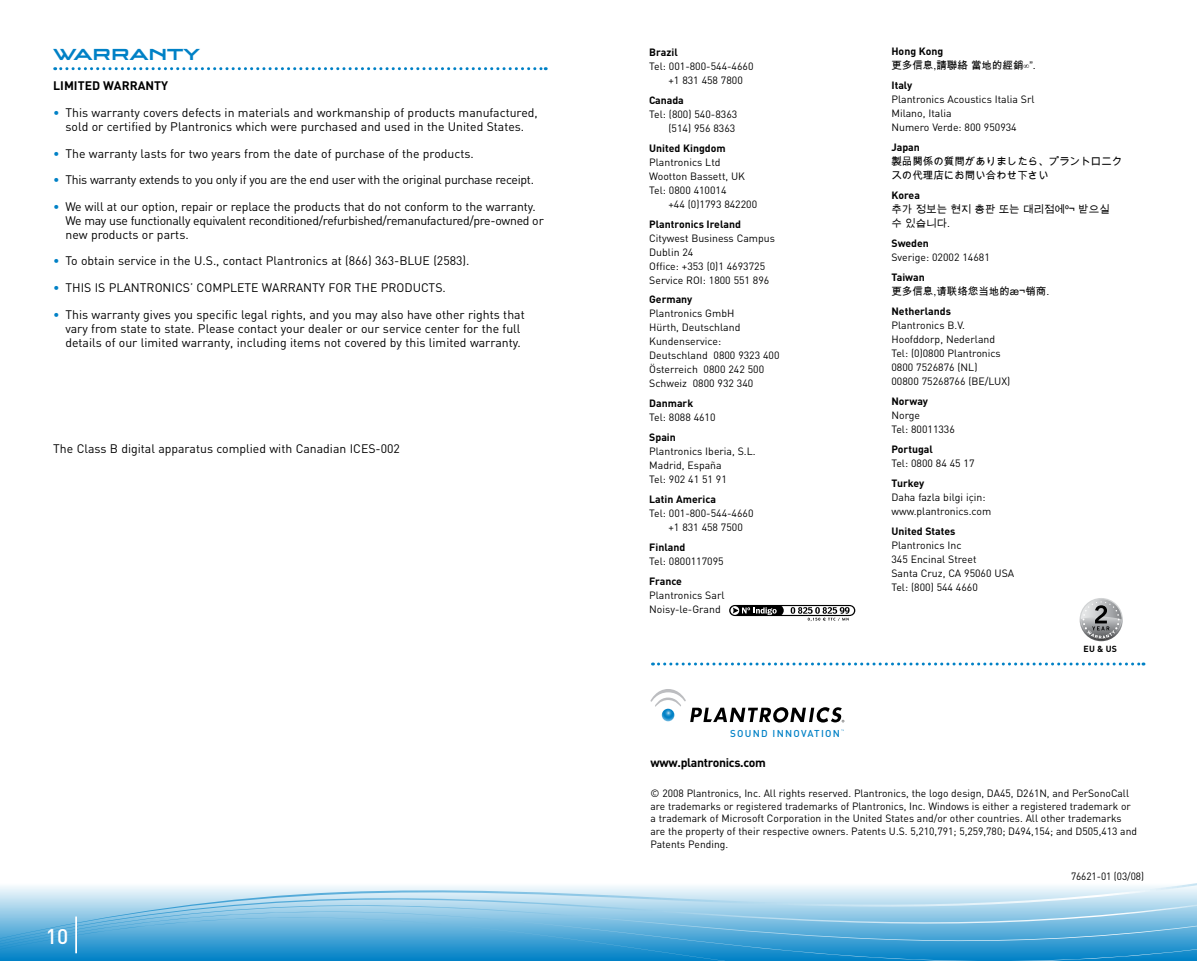
<style>
.page{position:relative;width:1197px;height:961px;background:#fff}
.page>*{position:absolute;margin:0;border:0;box-sizing:border-box;transform-origin:0 0}
.t1{font:500 21px "DIN";color:#fff}
.t2{font:700 16.62px "Q Type Ext";letter-spacing:-.015em;color:#0081c6}
.t3{font:12.25px/14px "DIN";color:#000;text-align:center}
.t4{font:12.25px/14px "DIN";letter-spacing:-.025em;color:#000}
.t5{font:700 12.25px "DIN";letter-spacing:-.025em;color:#000}
.t6{font:700 12.25px "DIN";color:#000}
.t7{font:10.5px/14px "DIN";color:#000}
.t8{font:700 10.5px "DIN";color:#000}
.t9{font:10.5px/14px "Arial Unicode";color:#000}
.t10{font:10.5px "DIN";color:#000;scale:.95 1}
.t11{font:500 9.8px "DIN";letter-spacing:.125em;color:#0081c6}
.t12{font:700 8.75px "DIN";color:#000}
.s1{color:#0081c6}
</style>
<div class="page">
<svg style="left:0;top:883px;width:1197px;height:14px"></svg>
<svg style="left:0;top:897px;width:1197px;height:14px;background:#b3d9ee"></svg>
<svg style="left:0;top:911px;width:1197px;height:50px;background:#59adda"></svg>
<svg style="left:0;top:915px;width:725px;height:46px;background:#46a3d5"></svg>
<svg style="left:55px;top:67px;width:491px;height:3px"></svg>
<svg style="left:651px;top:689px;width:193px;height:33px"></svg>
<svg style="left:1080px;top:598px;width:43px;height:43px"></svg>
<svg style="left:1081px;top:599px;width:41px;height:41px"></svg>
<svg style="left:729px;top:605px;width:126px;height:16px"></svg>
<svg style="left:652px;top:662px;width:492px;height:3px"></svg>
<hr style="left:75px;top:916px;width:2px;height:37px;background:#fff">
<h2 class="t2" style="left:53px;top:45px;width:148px">WARRANTY</h2>
<p class="t6" style="left:53px;top:78px;width:117px">LIMITED WARRANTY</p>
<p class="t3" style="left:53px;top:105px;width:486px"><span class="s1">•</span> This warranty covers defects in materials and workmanship of products manufactured, sold or certified by Plantronics which were purchased and used in the United States.</p>
<p class="t3" style="left:53px;top:146px;width:422px"><span class="s1">•</span> The warranty lasts for two years from the date of purchase of the products.</p>
<p class="t4" style="left:53px;top:172px;width:482px"><span class="s1">•</span> This warranty extends to you only if you are the end user with the original purchase receipt.</p>
<p class="t4" style="left:65px;top:199px;width:480px;text-indent:-12px"><span class="s1">•</span> We will at our option, repair or replace the products that do not conform to the warranty.<br>We may use functionally equivalent reconditioned/refurbished/remanufactured/pre-owned or new products or parts.</p>
<p class="t3" style="left:53px;top:254px;width:418px"><span class="s1">•</span> To obtain service in the U.S., contact Plantronics at (866) 363-BLUE (2583).</p>
<p class="t3" style="left:53px;top:280px;width:394px"><span class="s1">•</span> THIS IS PLANTRONICS’ COMPLETE WARRANTY FOR THE PRODUCTS.</p>
<p class="t3" style="left:65px;top:307px;width:461px;text-align:left;text-indent:-12px"><span class="s1">•</span> This warranty gives you specific legal rights, and you may also have other rights that vary from state to state. Please contact your dealer or our service center for the full details of our limited warranty, including items not covered by this limited warranty.</p>
<p class="t3" style="left:53px;top:441px;width:348px">The Class B digital apparatus complied with Canadian ICES-002</p>
<h1 class="t1" style="left:57px;top:915px;width:13px">0</h1>
<h1 class="t1" style="left:46px;top:923px;width:24px">10</h1>
<p class="t8" style="left:649px;top:45px;width:30px">Brazil</p>
<p class="t7" style="left:669px;top:59px;width:87px;text-indent:-19px">Tel: 001-800-544-4660 +1 831 458 7800</p>
<p class="t8" style="left:649px;top:93px;width:36px">Canada</p>
<p class="t7" style="left:649px;top:107px;width:90px;text-align:right">Tel: (800) 540-8363 (514) 956 8363</p>
<p class="t8" style="left:649px;top:141px;width:78px">United Kingdom</p>
<p class="t7" style="left:649px;top:154px;width:97px">Plantronics Ltd<br>Wootton Bassett, UK<br>Tel: 0800 410014</p>
<p class="t7" style="left:669px;top:196px;width:90px">+44 (0)1793 842200</p>
<p class="t8" style="left:649px;top:217px;width:93px">Plantronics Ireland</p>
<p class="t7" style="left:649px;top:230px;width:127px">Citywest Business Campus<br>Dublin 24<br>Office: +353 (0)1 4693725<br>Service ROI: 1800 551 896</p>
<p class="t8" style="left:649px;top:293px;width:45px">Germany</p>
<p class="t7" style="left:649px;top:306px;width:132px">Plantronics GmbH<br>Hürth, Deutschland<br>Kundenservice:<br>Deutschland 0800 9323 400<br>Österreich 0800 242 500<br>Schweiz 0800 932 340</p>
<p class="t8" style="left:649px;top:397px;width:45px">Danmark</p>
<p class="t7" style="left:649px;top:410px;width:68px">Tel: 8088 4610</p>
<p class="t8" style="left:649px;top:431px;width:28px">Spain</p>
<p class="t7" style="left:649px;top:444px;width:108px">Plantronics Iberia, S.L.<br>Madrid, España<br>Tel: 902 41 51 91</p>
<p class="t8" style="left:649px;top:493px;width:68px">Latin America</p>
<p class="t7" style="left:669px;top:506px;width:87px;text-indent:-19px">Tel: 001-800-544-4660 +1 831 458 7500</p>
<p class="t8" style="left:649px;top:541px;width:38px">Finland</p>
<p class="t7" style="left:649px;top:554px;width:76px">Tel: 0800117095</p>
<p class="t8" style="left:649px;top:575px;width:34px">France</p>
<p class="t7" style="left:649px;top:588px;width:77px">Plantronics Sarl<br>Noisy-le-Grand</p>
<p class="t11" style="left:730px;top:727px;width:111px">SOUND INNOVATION</p>
<p class="t5" style="left:651px;top:754px;width:117px">www.plantronics.com</p>
<p class="t8" style="left:891px;top:45px;width:53px">Hong Kong</p>
<p class="t9" style="left:891px;top:58px;width:146px">更多信息,請聯絡 當地的經銷∞”.</p>
<p class="t8" style="left:891px;top:79px;width:22px">Italy</p>
<p class="t7" style="left:891px;top:92px;width:145px">Plantronics Acoustics Italia Srl<br>Milano, Italia<br>Numero Verde: 800 950934</p>
<p class="t8" style="left:891px;top:141px;width:30px">Japan</p>
<p class="t9" style="left:891px;top:154px;width:232px">製品関係の質問がありましたら、プラントロニクスの代理店にお問い合わせ下さい</p>
<p class="t8" style="left:891px;top:189px;width:30px">Korea</p>
<p class="t9" style="left:891px;top:202px;width:220px">추가 정보는 현지 총판 또는 대리점에º¬ 받으실 수 있습니다.</p>
<p class="t8" style="left:891px;top:237px;width:39px">Sweden</p>
<p class="t7" style="left:891px;top:250px;width:100px">Sverige: 02002 14681</p>
<p class="t8" style="left:891px;top:271px;width:35px">Taiwan</p>
<p class="t9" style="left:891px;top:284px;width:159px">更多信息,请联络您当地的æ¬销商.</p>
<p class="t8" style="left:891px;top:305px;width:61px">Netherlands</p>
<p class="t7" style="left:891px;top:318px;width:120px">Plantronics B.V.<br>Hoofddorp, Nederland<br>Tel: (0)0800 Plantronics<br>0800 7526876 (NL)<br>00800 75268766 (BE/LUX)</p>
<p class="t8" style="left:891px;top:395px;width:38px">Norway</p>
<p class="t7" style="left:891px;top:408px;width:65px">Norge<br>Tel: 80011336</p>
<p class="t8" style="left:891px;top:443px;width:43px">Portugal</p>
<p class="t7" style="left:891px;top:456px;width:85px">Tel: 0800 84 45 17</p>
<p class="t8" style="left:891px;top:477px;width:35px">Turkey</p>
<p class="t7" style="left:891px;top:490px;width:101px">Daha fazla bilgi için: www.plantronics.com</p>
<p class="t8" style="left:891px;top:525px;width:66px">United States</p>
<p class="t7" style="left:891px;top:538px;width:124px">Plantronics Inc<br>345 Encinal Street<br>Santa Cruz, CA 95060 USA<br>Tel: (800) 544 4660</p>
<p class="t12" style="left:1084px;top:643px;width:35px">EU &amp; US</p>
<p class="t7" style="left:651px;top:787px;width:488px;line-height:12.6px">© 2008 Plantronics, Inc. All rights reserved. Plantronics, the logo design, DA45, D261N, and PerSonoCall are trademarks or registered trademarks of Plantronics, Inc. Windows is either a registered trademark or a trademark of Microsoft Corporation in the United States and/or other countries. All other trademarks are the property of their respective owners. Patents U.S. 5,210,791; 5,259,780; D494,154; and D505,413 and Patents Pending.</p>
<p class="t10" style="left:1071px;top:870px;width:78px">76621-01 (03/08)</p>
</div>
